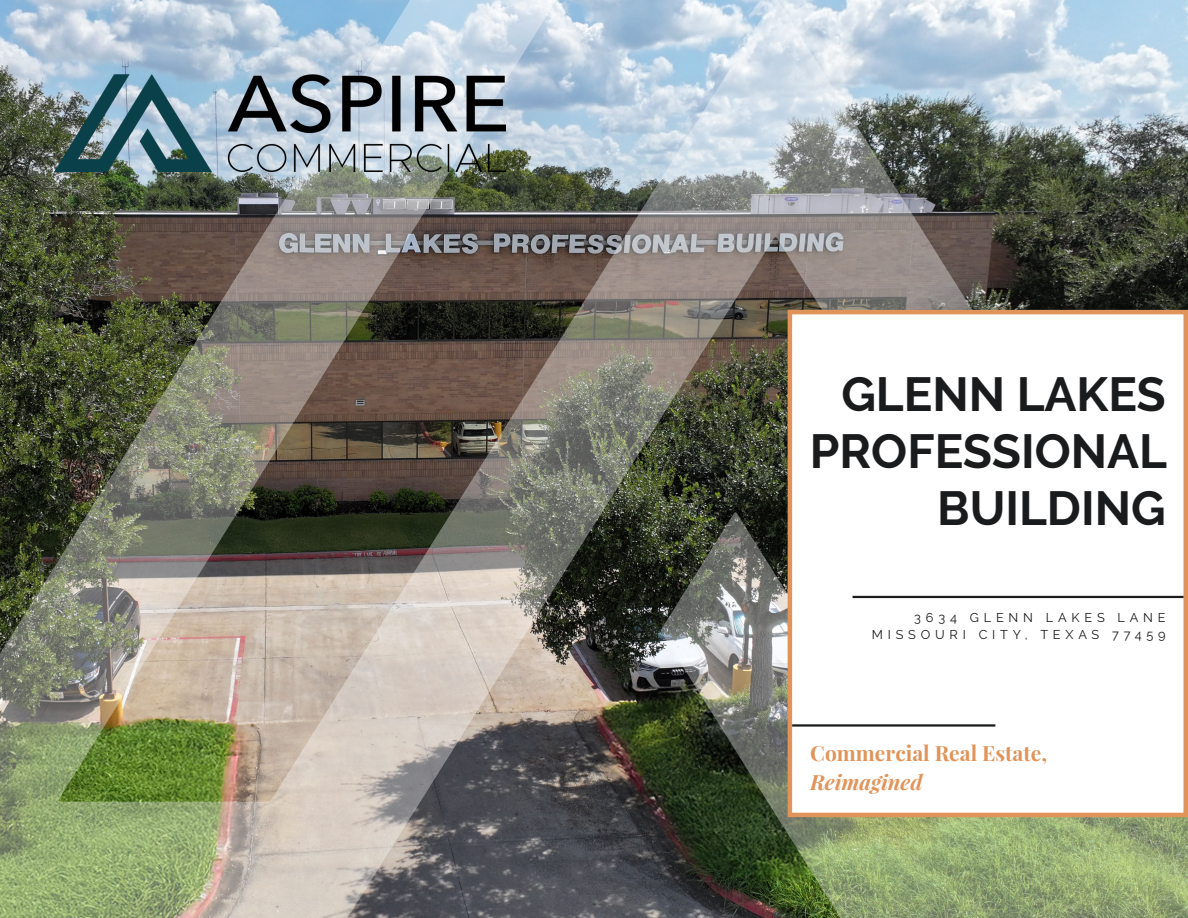
<style>
.page{position:relative;width:1188px;height:918px;background:#fff}
.page>*{position:absolute;margin:0;border:0;box-sizing:border-box;transform-origin:0 0}
.t1{font:700 47.7px "Raleway";color:#191b1d}
.t2{font:700 21px "Playfair Display";color:#e19459}
.t3{font:italic 700 21px "Playfair Display";color:#e19459}
.t4{font:12.75px "Raleway";letter-spacing:.375em;color:#191b1d}
</style>
<div class="page">
<img style="left:0;top:0;width:1188px;height:918px">
<img style="left:54px;top:75px;width:452px;height:97px">
<div style="left:797px;top:312px;width:389px;height:502px;background:#fff"></div>
<div style="left:788px;top:310px;width:400px;height:507px;border:4px solid #e19459"></div>
<hr style="left:853px;top:596px;width:331px;height:2px;background:#191b1d">
<hr style="left:792px;top:724px;width:203px;height:3px;background:#191b1d">
<p class="t1" style="left:841px;top:367px;width:326px">GLENN LAKES</p>
<p class="t1" style="left:810px;top:424px;width:359px">PROFESSIONAL</p>
<p class="t1" style="left:937px;top:481px;width:230px">BUILDING</p>
<p class="t4" style="left:914px;top:610px;width:253px">3634 GLENN LAKES LANE</p>
<p class="t4" style="left:872px;top:627px;width:295px">MISSOURI CITY, TEXAS 77459</p>
<p class="t2" style="left:810px;top:737px;width:238px">Commercial Real Estate,</p>
<p class="t3" style="left:810px;top:768px;width:114px">Reimagined</p>
</div>
